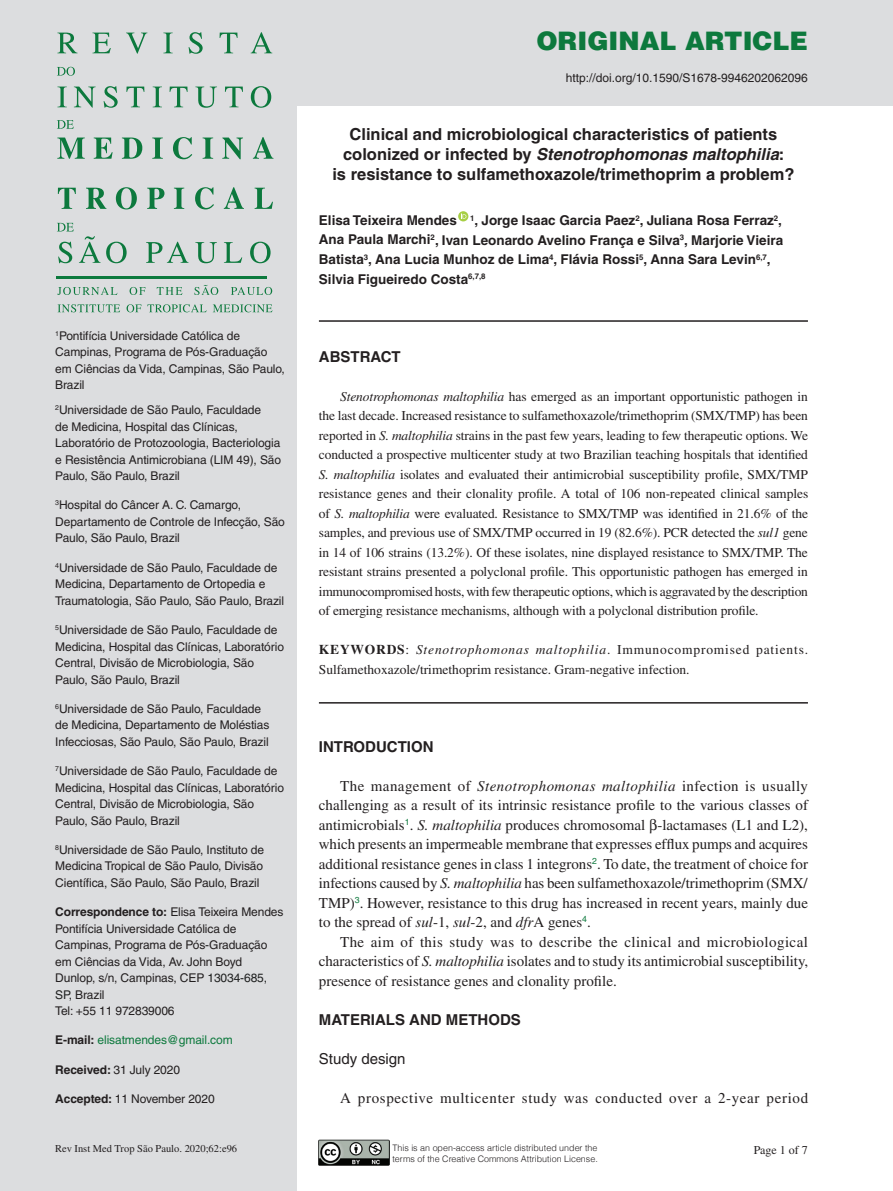
<style>
.page{position:relative;width:893px;height:1191px;background:#fff}
.page>*{position:absolute;margin:0;border:0;box-sizing:border-box;transform-origin:0 0}
.t1{font:900 25.5px "Helvetica";color:#0d793d}
.t2{font:700 16.5px/19.8px "Helvetica";color:#231f20;text-align:center}
.t3{font:15px/19.5px "Times";color:#231f20;text-align:justify}
.t4{font:15px "Times";letter-spacing:.045em;color:#231f20}
.t5{font:700 15px "Helvetica";color:#231f20}
.t6{font:15px "Helvetica";color:#231f20}
.t7{font:13.5px/19.5px "Times";color:#231f20;text-align:justify}
.t8{font:700 13.5px/19.5px "Helvetica";color:#231f20}
.t9{font:12px/16.5px "Helvetica";letter-spacing:-.01em;color:#231f20}
.t10{font:12px "Helvetica";letter-spacing:-.01em;color:#0d793d}
.t11{font:12px "Times";color:#231f20}
.t12{font:10.5px "Times";color:#231f20}
.t13{font:300 8.85px/10.6px "Helvetica";color:#231f20}
.s1{font-weight:700}
.s2{color:#1f2020}
.s3{font-weight:700;color:#231f20}
.s4{font-style:italic}
</style>
<div class="page">
<div style="left:0;top:0;width:297px;height:1191px;background:#dcdddf"></div>
<div style="left:22px;top:0;width:871px;height:106px;background:#dcdddf"></div>
<svg style="left:57px;top:33px;width:21px;height:20px"></svg>
<svg style="left:92px;top:33px;width:19px;height:20px"></svg>
<svg style="left:126px;top:33px;width:21px;height:21px"></svg>
<svg style="left:163px;top:33px;width:10px;height:20px"></svg>
<svg style="left:189px;top:32px;width:14px;height:22px"></svg>
<svg style="left:220px;top:33px;width:18px;height:20px"></svg>
<svg style="left:251px;top:32px;width:21px;height:21px"></svg>
<svg style="left:57px;top:87px;width:10px;height:20px"></svg>
<svg style="left:74px;top:87px;width:22px;height:21px"></svg>
<svg style="left:104px;top:86px;width:14px;height:22px"></svg>
<svg style="left:126px;top:87px;width:18px;height:20px"></svg>
<svg style="left:153px;top:87px;width:9px;height:20px"></svg>
<svg style="left:170px;top:87px;width:18px;height:20px"></svg>
<svg style="left:195px;top:87px;width:22px;height:21px"></svg>
<svg style="left:225px;top:87px;width:18px;height:20px"></svg>
<svg style="left:251px;top:86px;width:20px;height:22px"></svg>
<svg style="left:57px;top:137px;width:28px;height:22px"></svg>
<svg style="left:94px;top:137px;width:19px;height:22px"></svg>
<svg style="left:122px;top:137px;width:20px;height:22px"></svg>
<svg style="left:152px;top:137px;width:11px;height:22px"></svg>
<svg style="left:173px;top:137px;width:19px;height:22px"></svg>
<svg style="left:203px;top:137px;width:10px;height:22px"></svg>
<svg style="left:222px;top:137px;width:21px;height:22px"></svg>
<svg style="left:253px;top:137px;width:20px;height:22px"></svg>
<svg style="left:58px;top:188px;width:18px;height:21px"></svg>
<svg style="left:86px;top:188px;width:20px;height:21px"></svg>
<svg style="left:116px;top:187px;width:21px;height:22px"></svg>
<svg style="left:147px;top:188px;width:17px;height:21px"></svg>
<svg style="left:174px;top:188px;width:10px;height:21px"></svg>
<svg style="left:195px;top:187px;width:19px;height:22px"></svg>
<svg style="left:224px;top:187px;width:20px;height:22px"></svg>
<svg style="left:255px;top:188px;width:18px;height:21px"></svg>
<svg style="left:146px;top:242px;width:43px;height:21px"></svg>
<svg style="left:195px;top:242px;width:22px;height:21px"></svg>
<svg style="left:224px;top:242px;width:18px;height:21px"></svg>
<svg style="left:250px;top:242px;width:21px;height:21px"></svg>
<svg style="left:57px;top:223px;width:70px;height:40px"></svg>
<svg style="left:57px;top:120px;width:17px;height:9px"></svg>
<svg style="left:57px;top:67px;width:18px;height:9px"></svg>
<svg style="left:57px;top:287px;width:60px;height:8px"></svg>
<svg style="left:130px;top:287px;width:15px;height:8px"></svg>
<svg style="left:157px;top:287px;width:25px;height:8px"></svg>
<svg style="left:194px;top:285px;width:24px;height:10px"></svg>
<svg style="left:231px;top:287px;width:41px;height:8px"></svg>
<svg style="left:58px;top:304px;width:62px;height:8px"></svg>
<svg style="left:127px;top:304px;width:14px;height:8px"></svg>
<svg style="left:147px;top:304px;width:60px;height:8px"></svg>
<svg style="left:213px;top:304px;width:59px;height:8px"></svg>
<hr style="left:56px;top:276px;width:210px;height:2px;background:#0c793d">
<img style="left:319px;top:1139px;width:70px;height:26px">
<hr style="left:319px;top:320px;width:489px;height:2px;background:#231f20">
<hr style="left:319px;top:702px;width:489px;height:1px;background:#231f20">
<svg style="left:458px;top:211px;width:10px;height:10px"></svg>
<svg style="left:461px;top:213px;width:5px;height:6px"></svg>
<h1 class="t1" style="left:536px;top:24px;width:273px">ORIGINAL ARTICLE</h1>
<p class="t9" style="left:566px;top:69px;width:244px">http://doi.org/10.1590/S1678-9946202062096</p>
<p class="t9" style="left:55px;top:327px;width:231px"><sup>1</sup>Pontifícia Universidade Católica de<br>Campinas, Programa de Pós-Graduação em Ciências da Vida, Campinas, São Paulo,<br>Brazil</p>
<p class="t9" style="left:55px;top:402px;width:227px"><sup>2</sup>Universidade de São Paulo, Faculdade<br>de Medicina, Hospital das Clínicas, Laboratório de Protozoologia, Bacteriologia e Resistência Antimicrobiana (LIM 49), São Paulo, São Paulo, Brazil</p>
<p class="t9" style="left:55px;top:497px;width:231px"><sup>3</sup>Hospital do Câncer A. C. Camargo,<br>Departamento de Controle de Infecção, São<br>Paulo, São Paulo, Brazil</p>
<p class="t9" style="left:55px;top:559px;width:230px"><sup>4</sup>Universidade de São Paulo, Faculdade de<br>Medicina, Departamento de Ortopedia e<br>Traumatologia, São Paulo, São Paulo, Brazil</p>
<p class="t9" style="left:55px;top:621px;width:230px"><sup>5</sup>Universidade de São Paulo, Faculdade de Medicina, Hospital das Clínicas, Laboratório Central, Divisão de Microbiologia, São Paulo, São Paulo, Brazil</p>
<p class="t9" style="left:55px;top:700px;width:216px"><sup>6</sup>Universidade de São Paulo, Faculdade de Medicina, Departamento de Moléstias<br>Infecciosas, São Paulo, São Paulo, Brazil</p>
<p class="t9" style="left:55px;top:762px;width:230px"><sup>7</sup>Universidade de São Paulo, Faculdade de Medicina, Hospital das Clínicas, Laboratório Central, Divisão de Microbiologia, São Paulo, São Paulo, Brazil</p>
<p class="t9" style="left:55px;top:841px;width:210px;text-align:justify"><sup>8</sup>Universidade de São Paulo, Instituto de Medicina Tropical de São Paulo, Divisão Científica, São Paulo, São Paulo, Brazil</p>
<p class="t9" style="left:55px;top:903px;width:230px"><span class="s1">Correspondence to:</span> Elisa Teixeira Mendes<br>Pontifícia Universidade Católica de<br>Campinas, Programa de Pós-Graduação em Ciências da Vida, Av. John Boyd<br>Dunlop, s/n, Campinas, CEP <span class="s2">13034-685,<br>SP,</span> Brazil<br>Tel: +55 11 972839006</p>
<p class="t10" style="left:55px;top:1033px;width:179px"><span class="s3">E-mail:</span> elisatmendes@gmail.com</p>
<p class="t9" style="left:55px;top:1061px;width:126px"><span class="s1">Received:</span> 31 July 2020</p>
<p class="t9" style="left:55px;top:1090px;width:161px"><span class="s1">Accepted:</span> 11 November 2020</p>
<h2 class="t2" style="left:332px;top:124px;width:464px">Clinical and microbiological characteristics of patients colonized or infected by <span class="s4">Stenotrophomonas maltophilia</span>:<br>is resistance to sulfamethoxazole/trimethoprim a problem?</h2>
<p class="t8" style="left:319px;top:210px;width:466px">Elisa Teixeira Mendes <sup>1</sup>, Jorge Isaac Garcia Paez<sup>2</sup>, Juliana Rosa Ferraz<sup>2</sup>, Ana Paula Marchi<sup>2</sup>, Ivan Leonardo Avelino França e Silva<sup>3</sup>, Marjorie Vieira Batista<sup>3</sup>, Ana Lucia Munhoz de Lima<sup>4</sup>, Flávia Rossi<sup>5</sup>, Anna Sara Levin<sup>6,7</sup>, Silvia Figueiredo Costa<sup>6,7,8</sup></p>
<p class="t5" style="left:319px;top:347px;width:83px">ABSTRACT</p>
<p class="t7" style="left:319px;top:386px;width:491px;text-indent:21px"><span class="s4">Stenotrophomonas maltophilia</span> has emerged as an important opportunistic pathogen in the last decade. Increased resistance to sulfamethoxazole/trimethoprim (SMX/TMP) has been reported in <span class="s4">S. maltophilia</span> strains in the past few years, leading to few therapeutic options. We conducted a prospective multicenter study at two Brazilian teaching hospitals that identified <span class="s4">S. maltophilia</span> isolates and evaluated their antimicrobial susceptibility profile, SMX/TMP resistance genes and their clonality profile. A total of 106 non-repeated clinical samples of <span class="s4">S. maltophilia</span> were evaluated. Resistance to SMX/TMP was identified in 21.6% of the samples, and previous use of SMX/TMP occurred in 19 (82.6%). PCR detected the <span class="s4">sul1</span> gene in 14 of 106 strains (13.2%). Of these isolates, nine displayed resistance to SMX/TMP. The resistant strains presented a polyclonal profile. This opportunistic pathogen has emerged in immunocompromised hosts, with few therapeutic options, which is aggravated by the description of emerging resistance mechanisms, although with a polyclonal distribution profile.</p>
<p class="t7" style="left:319px;top:640px;width:491px"><span class="s1">KEYWORDS</span>: <span class="s4">Stenotrophomonas maltophilia</span>. Immunocompromised patients.<br>Sulfamethoxazole/trimethoprim resistance. Gram-negative infection.</p>
<p class="t5" style="left:319px;top:737px;width:116px">INTRODUCTION</p>
<p class="t3" style="left:319px;top:776px;width:491px;text-indent:21px">The management of <span class="s4">Stenotrophomonas maltophilia</span> infection is usually challenging as a result of its intrinsic resistance profile to the various classes of antimicrobials<sup>1</sup>. <span class="s4">S. maltophilia</span> produces chromosomal -lactamases (L1 and L2), which presents an impermeable membrane that expresses efflux pumps and acquires additional resistance genes in class 1 integrons<sup>2</sup>. To date, the treatment of choice for infections caused by <span class="s4">S. maltophilia</span> has been sulfamethoxazole/trimethoprim (SMX/ TMP)<sup>3</sup>. However, resistance to this drug has increased in recent years, mainly due to the spread of <span class="s4">sul</span>-1, <span class="s4">sul</span>-2, and <span class="s4">dfr</span>A genes<sup>4</sup>.</p>
<p class="t3" style="left:319px;top:932px;width:491px;text-indent:21px">The aim of this study was to describe the clinical and microbiological characteristics of <span class="s4">S. maltophilia</span> isolates and to study its antimicrobial susceptibility, presence of resistance genes and clonality profile.</p>
<p class="t5" style="left:319px;top:1010px;width:203px">MATERIALS AND METHODS</p>
<p class="t6" style="left:319px;top:1050px;width:88px">Study design</p>
<p class="t4" style="left:340px;top:1089px;width:470px">A prospective multicenter study was conducted over a 2-year period</p>
<p class="t13" style="left:392px;top:1142px;width:207px">This is an open-access article distributed under the terms of the Creative Commons Attribution License.</p>
<p class="t12" style="left:55px;top:1143px;width:183px">Rev Inst Med Trop São Paulo. 2020;62:e96</p>
<p class="t11" style="left:754px;top:1142px;width:56px">Page 1 of 7</p>
</div>
